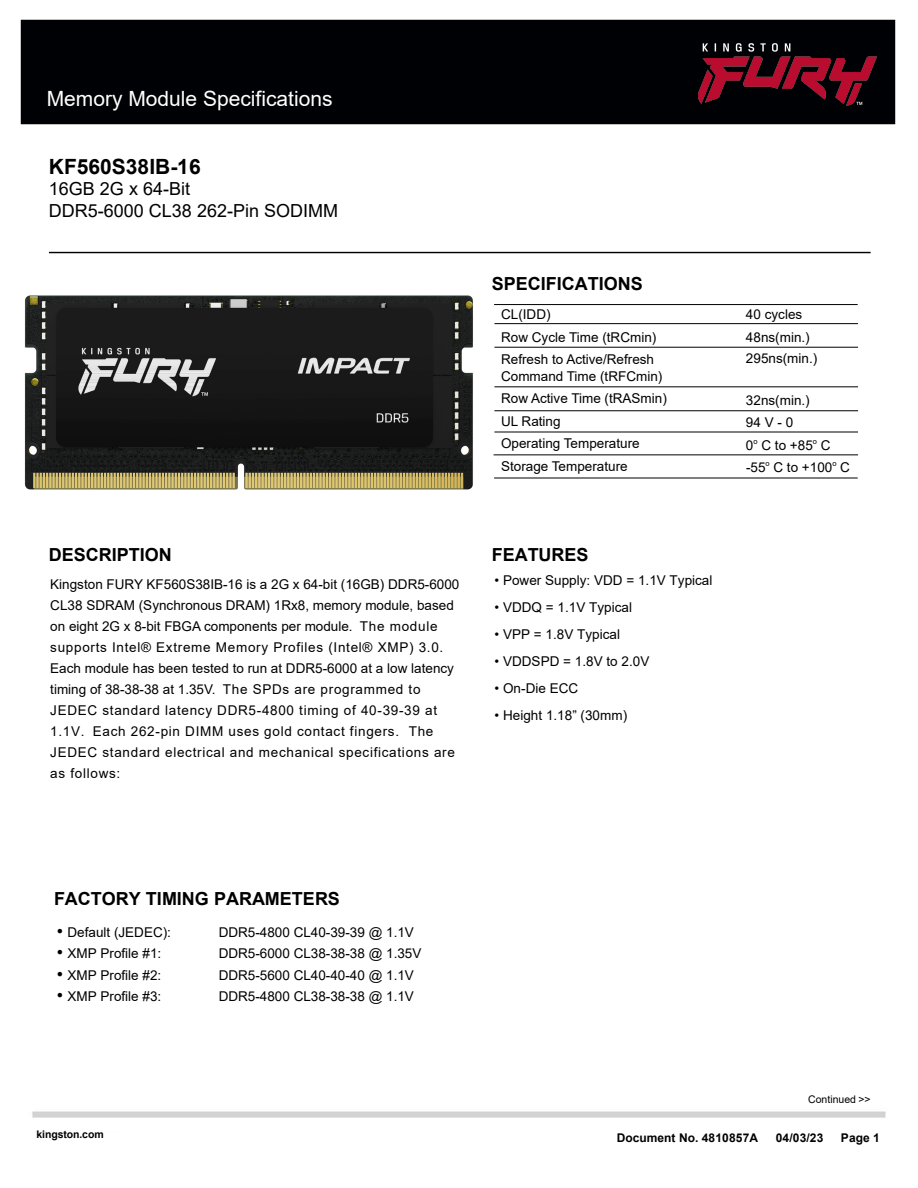
<style>
.page{position:relative;width:918px;height:1188px;background:#fff}
.page>*{position:absolute;margin:0;border:0;box-sizing:border-box;transform-origin:0 0}
.t1{font:21px "Arial";color:#fff}
.t2{font:700 21px "Arial";color:#000}
.t3{font:700 18px "Arial";color:#000}
.t4{font:18px/21.6px "Arial";color:#000}
.t5{font:13.5px/22.5px "Arial";color:#000}
.t6{font:13.5px/21px "Arial";letter-spacing:.05em;color:#000}
.t7{font:700 12px "Arial";color:#000}
.t8{font:700 10.5px "Arial";letter-spacing:-.01em;color:#000}
.t9{font:10.5px "Arial";color:#000}
.s1{font-family:"Times New Roman";font-size:18px}
</style>
<div class="page">
<div style="left:20px;top:19px;width:876px;height:106px;background:#000104"></div>
<img style="left:698px;top:43px;width:179px;height:63px">
<hr style="left:49px;top:252px;width:822px;height:1px;background:#000">
<hr style="left:494px;top:323px;width:364px;height:1px;background:#000">
<hr style="left:494px;top:347px;width:364px;height:1px;background:#000">
<hr style="left:494px;top:386px;width:364px;height:1px;background:#000">
<hr style="left:494px;top:410px;width:364px;height:1px;background:#000">
<hr style="left:494px;top:478px;width:364px;height:1px;background:#000">
<hr style="left:494px;top:432px;width:364px;height:1px;background:#000">
<hr style="left:494px;top:455px;width:364px;height:1px;background:#000">
<hr style="left:494px;top:304px;width:364px;height:1px;background:#000">
<img style="left:24px;top:295px;width:449px;height:195px">
<h1 class="t1" style="left:47px;top:84px;width:287px">Memory Module Specifications</h1>
<h1 class="t2" style="left:49px;top:152px;width:153px">KF560S38IB-16</h1>
<h2 class="t4" style="left:49px;top:178px;width:291px">16GB 2G x 64-Bit<br>DDR5-6000 CL38 262-Pin SODIMM</h2>
<h2 class="t3" style="left:49px;top:542px;width:125px">DESCRIPTION</h2>
<p class="t6" style="left:50px;top:574px;width:411px">Kingston FURY KF560S38IB-16 is a 2G x 64-bit (16GB) DDR5-6000<br>CL38 SDRAM (Synchronous DRAM) 1Rx8, memory module, based on eight 2G x 8-bit FBGA components per module. The module supports Intel® Extreme Memory Profiles (Intel® XMP) 3.0.<br>Each module has been tested to run at DDR5-6000 at a low latency timing of 38-38-38 at 1.35V. The SPDs are programmed to JEDEC standard latency DDR5-4800 timing of 40-39-39 at 1.1V. Each 262-pin DIMM uses gold contact fingers. The JEDEC standard electrical and mechanical specifications are as follows:</p>
<h2 class="t3" style="left:492px;top:271px;width:152px">SPECIFICATIONS</h2>
<p class="t5" style="left:501px;top:303px;width:157px">CL(IDD)<br>Row Cycle Time (tRCmin)<br>Refresh to Active/Refresh</p>
<p class="t5" style="left:501px;top:365px;width:167px">Command Time (tRFCmin)<br>Row Active Time (tRASmin)<br>UL Rating<br>Operating Temperature<br>Storage Temperature</p>
<h2 class="t3" style="left:492px;top:542px;width:98px">FEATURES</h2>
<p class="t5" style="left:495px;top:568px;width:219px">• Power Supply: VDD = 1.1V Typical</p>
<p class="t5" style="left:495px;top:595px;width:139px">• VDDQ = 1.1V Typical</p>
<p class="t5" style="left:495px;top:622px;width:127px">• VPP = 1.8V Typical</p>
<p class="t5" style="left:495px;top:649px;width:156px">• VDDSPD = 1.8V to 2.0V</p>
<p class="t5" style="left:495px;top:676px;width:85px">• On-Die ECC</p>
<p class="t5" style="left:495px;top:703px;width:134px">• Height 1.18” (30mm)</p>
<p class="t5" style="left:746px;top:303px;width:65px">40 cycles<br>48ns(min.)</p>
<p class="t5" style="left:746px;top:347px;width:73px">295ns(min.)</p>
<p class="t5" style="left:746px;top:389px;width:106px">32ns(min.)<br>94 V - 0<br>0<sup>o</sup> C to +85<sup>o</sup> C -55<sup>o</sup> C to +100<sup>o</sup> C</p>
<h2 class="t3" style="left:54px;top:886px;width:288px">FACTORY TIMING PARAMETERS</h2>
<p class="t5" style="left:57px;top:920px;width:116px"><span class="s1">•</span> Default (JEDEC):</p>
<p class="t5" style="left:219px;top:920px;width:197px">DDR5-4800 CL40-39-39 @ 1.1V</p>
<p class="t5" style="left:57px;top:942px;width:106px"><span class="s1">•</span> XMP Profile #1:</p>
<p class="t5" style="left:219px;top:942px;width:204px">DDR5-6000 CL38-38-38 @ 1.35V</p>
<p class="t5" style="left:57px;top:964px;width:106px"><span class="s1">•</span> XMP Profile #2:</p>
<p class="t5" style="left:219px;top:964px;width:197px">DDR5-5600 CL40-40-40 @ 1.1V</p>
<p class="t5" style="left:57px;top:985px;width:106px"><span class="s1">•</span> XMP Profile #3:</p>
<p class="t5" style="left:219px;top:985px;width:197px">DDR5-4800 CL38-38-38 @ 1.1V</p>
<p class="t8" style="left:36px;top:1127px;width:69px">kingston.com</p>
<p class="t9" style="left:808px;top:1092px;width:64px">Continued &gt;&gt;</p>
<p class="t7" style="left:617px;top:1129px;width:143px">Document No. 4810857A</p>
<p class="t7" style="left:776px;top:1129px;width:49px">04/03/23</p>
<p class="t7" style="left:841px;top:1129px;width:40px">Page 1</p>
</div>
